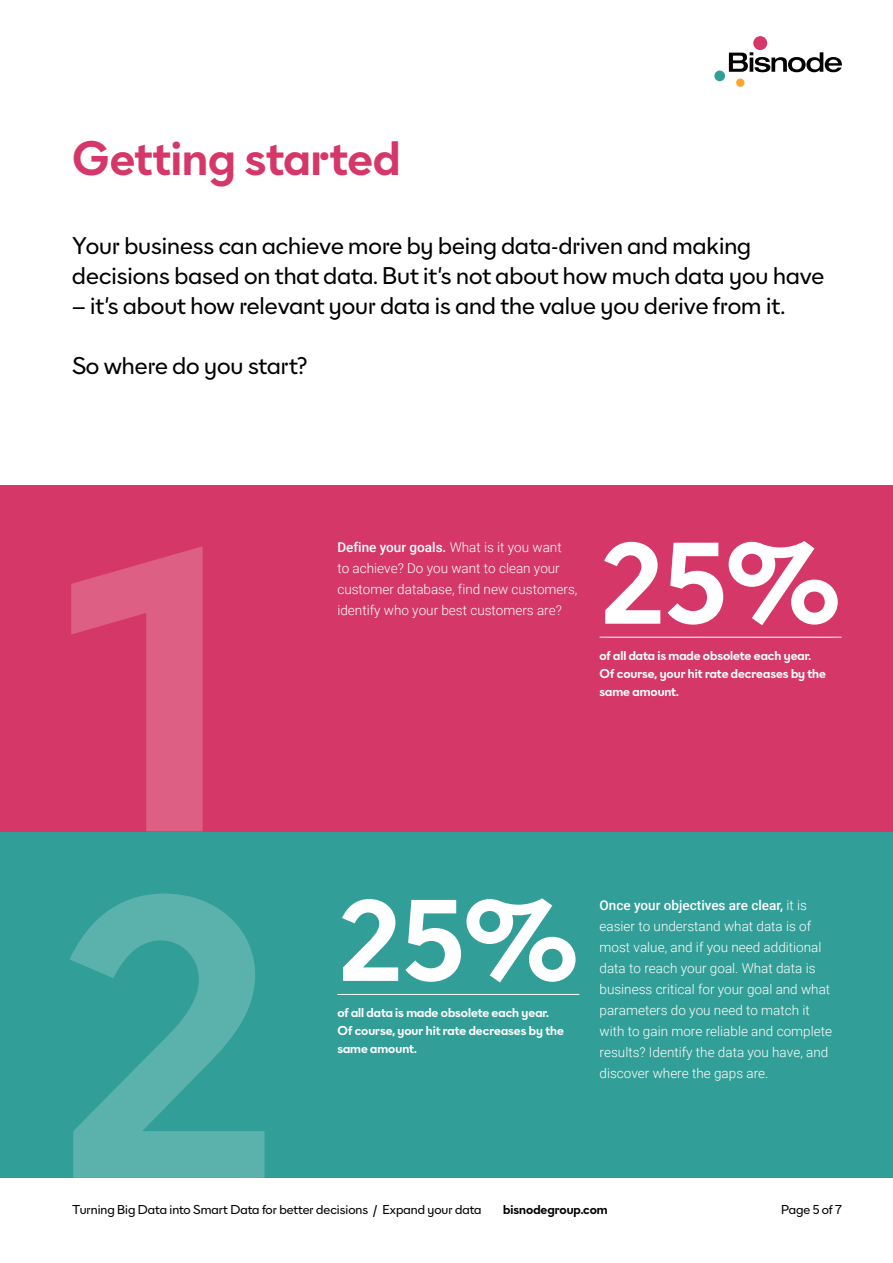
<style>
.page{position:relative;width:893px;height:1263px;background:#fff}
.page>*{position:absolute;margin:0;border:0;box-sizing:border-box;transform-origin:0 0}
.t1{font:700 375px "Bisnode Sans";color:#dd6084}
.t2{font:700 375px "Bisnode Sans";color:#5bb1ac}
.t3{font:700 108px "Bisnode Sans";color:#fff}
.t4{font:700 45px "Bisnode Sans";color:#d53868}
.t5{font:22.5px/30px "Bisnode Sans";color:#000}
.t6{font:300 13.5px/21px "Roboto";color:#fff}
.t7{font:700 12px/18px "Bisnode Sans";color:#fff}
.t8{font:12px "Bisnode Sans";color:#000}
.t9{font:700 12px "Bisnode Sans";color:#000}
.s1{font-weight:500}
</style>
<div class="page">
<div style="left:0;top:831px;width:893px;height:347px;background:#329e98"></div>
<div style="left:0;top:485px;width:893px;height:346px;background:#d53868"></div>
<hr style="left:600px;top:637px;width:241px;height:1px;background:#fff">
<hr style="left:337px;top:994px;width:242px;height:1px;background:#fff">
<div style="left:753px;top:36px;width:14px;height:14px;background:#d53868;border-radius:50%"></div>
<div style="left:714px;top:71px;width:11px;height:10px;background:#329e98;border-radius:50%"></div>
<div style="left:736px;top:78px;width:8px;height:9px;background:#ffa426;border-radius:50%"></div>
<svg style="left:729px;top:52px;width:113px;height:21px"></svg>
<h3 class="t4" style="left:72px;top:128px;width:330px">Getting started</h3>
<h3 class="t5" style="left:72px;top:231px;width:753px">Your business can achieve more by being data-driven and making decisions based on that data. But it’s not about how much data you have</h3>
<h3 class="t5" style="left:72px;top:291px;width:714px">– it’s about how relevant your data is and the value you derive from it.</h3>
<h3 class="t5" style="left:72px;top:351px;width:237px">So where do you start?</h3>
<h1 class="t1" style="left:64px;top:439px;width:170px">1</h1>
<p class="t6" style="left:337px;top:536px;width:242px"><span class="s1">Define your goals.</span> What is it you want<br>to achieve? Do you want to clean your customer database, find new customers, identify who your best customers are?</p>
<h2 class="t3" style="left:600px;top:511px;width:242px">25%</h2>
<p class="t7" style="left:600px;top:646px;width:228px">of all data is made obsolete each year.<br>Of course, your hit rate decreases by the same amount.</p>
<h1 class="t2" style="left:54px;top:786px;width:226px">2</h1>
<p class="t6" style="left:600px;top:894px;width:234px"><span class="s1">Once your objectives are clear,</span> it is easier to understand what data is of most value, and if you need additional data to reach your goal. What data is business critical for your goal and what parameters do you need to match it with to gain more reliable and complete results? Identify the data you have, and discover where the gaps are.</p>
<h2 class="t3" style="left:337px;top:868px;width:242px">25%</h2>
<p class="t7" style="left:337px;top:1003px;width:228px">of all data is made obsolete each year.<br>Of course, your hit rate decreases by the same amount.</p>
<p class="t8" style="left:72px;top:1201px;width:411px">Turning Big Data into Smart Data for better decisions / Expand your data</p>
<p class="t9" style="left:503px;top:1201px;width:106px">bisnodegroup.com</p>
<p class="t8" style="left:781px;top:1201px;width:62px">Page 5 of 7</p>
</div>
